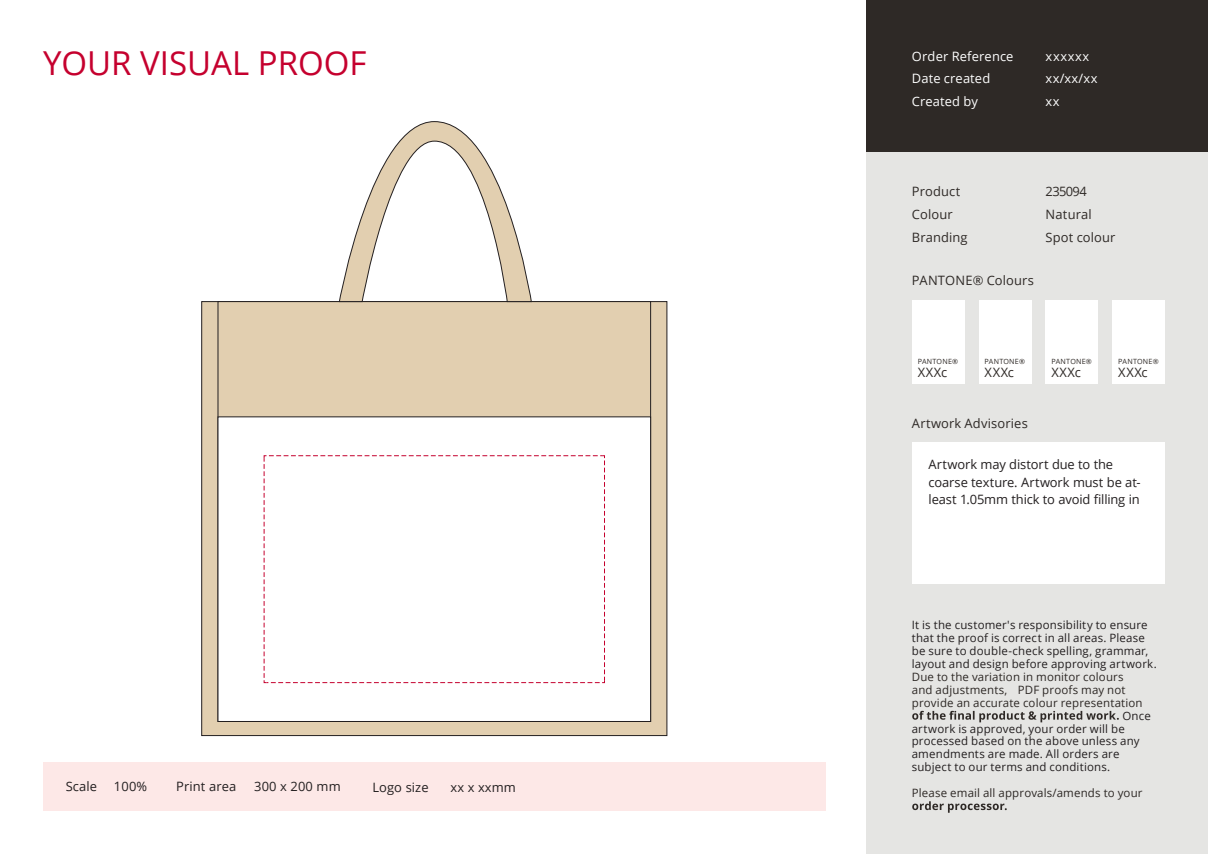
<style>
.page{position:relative;width:1208px;height:854px;background:#fff}
.page>*{position:absolute;margin:0;border:0;box-sizing:border-box;transform-origin:0 0}
.t1{font:32.96px "Open Sans";color:#c5002e}
.t2{font:12.92px/17.2px "Open Sans";letter-spacing:-.005em;color:#231f20}
.t3{font:12.92px/23px "Open Sans";letter-spacing:.01em;color:#2e2926}
.t4{font:12.92px/23px "Open Sans";letter-spacing:.01em;color:#fff}
.t5{font:12.92px/23px "Open Sans";letter-spacing:.05em;color:#fff}
.t6{font:11.48px/12.9px "Open Sans";letter-spacing:.015em;color:#231f20}
.t7{font:11.48px/12.9px "Open Sans";letter-spacing:.015em;color:#2e2926}
.t8{font:7.16px "Open Sans";letter-spacing:.03em;color:#2e2926}
</style>
<div class="page">
<div style="left:43px;top:763px;width:782px;height:48px;background:#fde8e7"></div>
<div style="left:866px;top:151px;width:341px;height:703px;background:#e5e5e3"></div>
<div style="left:911px;top:442px;width:253px;height:142px;background:#fff"></div>
<div style="left:866px;top:0;width:341px;height:151px;background:#2e2926"></div>
<svg style="left:912px;top:801px;width:94px;height:11px"></svg>
<svg style="left:912px;top:710px;width:206px;height:12px"></svg>
<div style="left:978px;top:300px;width:53px;height:52px;background:#fff"></div>
<div style="left:978px;top:352px;width:53px;height:32px;background:#fff"></div>
<div style="left:1045px;top:300px;width:52px;height:52px;background:#fff"></div>
<div style="left:1045px;top:352px;width:52px;height:32px;background:#fff"></div>
<div style="left:1112px;top:300px;width:52px;height:52px;background:#fff"></div>
<div style="left:1112px;top:352px;width:52px;height:32px;background:#fff"></div>
<div style="left:911px;top:352px;width:53px;height:32px;background:#fff"></div>
<div style="left:911px;top:300px;width:53px;height:52px;background:#fff"></div>
<div style="left:201px;top:301px;width:466px;height:435px;background:#e2cfb0;border:1px solid #231f20"></div>
<div style="left:217px;top:301px;width:434px;height:420px;background:#e2cfb0;border:1px solid #231f20"></div>
<div style="left:217px;top:416px;width:434px;height:305px;background:#fff;border:1px solid #231f20"></div>
<svg style="left:338px;top:121px;width:194px;height:181px"></svg>
<svg style="left:263px;top:455px;width:342px;height:228px"></svg>
<h1 class="t1" style="left:43px;top:40px;width:325px">YOUR VISUAL PROOF</h1>
<p class="t2" style="left:66px;top:777px;width:33px">Scale</p>
<p class="t2" style="left:114px;top:777px;width:35px">100%</p>
<p class="t2" style="left:176px;top:777px;width:62px">Print area</p>
<p class="t2" style="left:254px;top:777px;width:88px">300 x 200 mm</p>
<p class="t2" style="left:372px;top:778px;width:58px">Logo size</p>
<p class="t2" style="left:450px;top:778px;width:67px">xx x xxmm</p>
<p class="t4" style="left:911px;top:44px;width:103px">Order Reference<br>Date created<br>Created by</p>
<p class="t5" style="left:1045px;top:44px;width:53px">xxxxxx xx/xx/xx xx</p>
<p class="t3" style="left:911px;top:179px;width:57px">Product<br>Colour<br>Branding</p>
<p class="t3" style="left:911px;top:269px;width:123px">PANTONE® Colours</p>
<p class="t3" style="left:1045px;top:179px;width:71px">235094<br>Natural<br>Spot colour</p>
<p class="t8" style="left:917px;top:357px;width:42px">PANTONE®</p>
<p class="t3" style="left:917px;top:361px;width:31px">XXXc</p>
<p class="t8" style="left:984px;top:357px;width:42px">PANTONE®</p>
<p class="t3" style="left:984px;top:361px;width:31px">XXXc</p>
<p class="t3" style="left:911px;top:412px;width:117px">Artwork Advisories</p>
<p class="t8" style="left:1051px;top:357px;width:42px">PANTONE®</p>
<p class="t3" style="left:1051px;top:361px;width:31px">XXXc</p>
<p class="t8" style="left:1117px;top:357px;width:42px">PANTONE®</p>
<p class="t3" style="left:1117px;top:361px;width:31px">XXXc</p>
<p class="t2" style="left:928px;top:456px;width:213px">Artwork may distort due to the coarse texture. Artwork must be at&shy;least 1.05mm thick to avoid filling in</p>
<p class="t6" style="left:911px;top:618px;width:246px">It is the customer's responsibility to ensure that the proof is correct in all areas. Please be sure to double-check spelling, grammar, layout and design before approving artwork.</p>
<p class="t7" style="left:911px;top:670px;width:232px">Due to the variation in monitor colours and adjustments, PDF proofs may not provide an accurate colour representation</p>
<p class="t6" style="left:911px;top:708px;width:240px;text-indent:211px">Once artwork is approved, your order will be processed based on the above unless any amendments are made. All orders are subject to our terms and conditions.</p>
<p class="t7" style="left:911px;top:786px;width:232px">Please email all approvals/amends to your</p>
</div>
